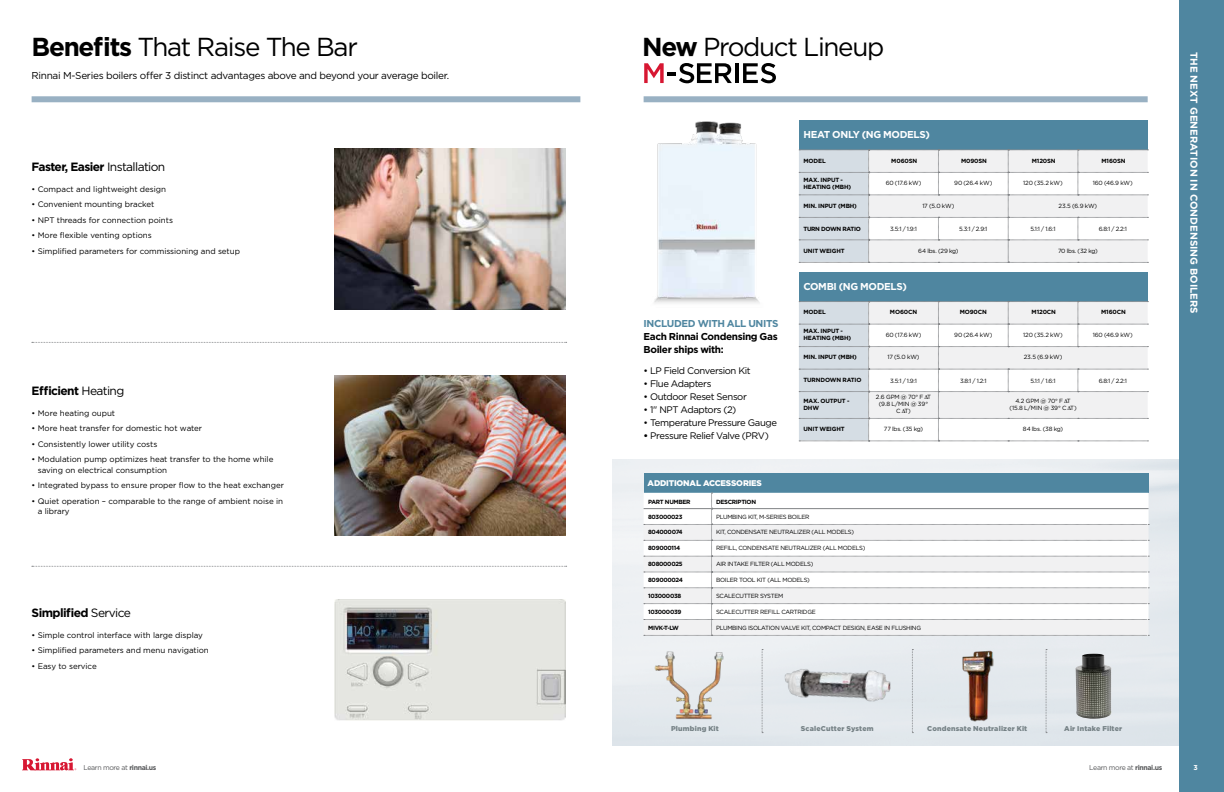
<style>
.page{position:relative;width:1224px;height:792px;background:#fff}
.page>*{position:absolute;margin:0;border:0;box-sizing:border-box;transform-origin:0 0}
.t1{font:26px "Gotham";letter-spacing:-.05em;color:#000}
.t2{font:700 12px "Gotham";letter-spacing:-.05em;color:#000}
.t3{font:10px "Gotham";letter-spacing:-.03em;color:#000}
.t4{font:700 10px/13px "Gotham";letter-spacing:-.04em;color:#000}
.t5{font:700 10px "Gotham";color:#fff}
.t6{font:700 10px "Gotham";letter-spacing:-.035em;color:#fff}
.t7{font:700 10px "Gotham";letter-spacing:-.04em;color:#4f86a0}
.t8{font:9.5px "Gotham";letter-spacing:-.04em;color:#000}
.t9{font:900 8.2px "Gotham";letter-spacing:-.02em;color:#fff}
.t10{font:8px/10.5px "Gotham";letter-spacing:-.005em;color:#000}
.t11{font:900 7px "Gotham";letter-spacing:.025em;color:#758185}
.t12{font:7px "Gotham";letter-spacing:-.05em;color:#58595b}
.t13{font:700 7px "Gotham";color:#fff}
.t14{font:6px "Gotham";letter-spacing:-.05em;color:#000}
.t15{font:700 6px/7px "Gotham";letter-spacing:-.025em;color:#000}
.t16{font:700 6px "Gotham";letter-spacing:-.05em;color:#000}
.t17{font:6px/7px "Gotham";letter-spacing:-.015em;color:#000;text-align:center}
.s1{font-weight:700}
.s2{font-weight:400}
</style>
<div class="page">
<svg style="left:22px;top:758px;width:54px;height:12px"></svg>
<div style="left:1179px;top:0;width:45px;height:792px;background:#4f86a0"></div>
<svg style="left:32px;top:342px;width:535px;height:1px"></svg>
<svg style="left:32px;top:566px;width:535px;height:1px"></svg>
<div style="left:32px;top:96px;width:548px;height:6px;background:#99b1c3"></div>
<img style="left:334px;top:599px;width:232px;height:121px">
<img style="left:334px;top:375px;width:232px;height:161px">
<img style="left:334px;top:148px;width:232px;height:162px">
<div style="left:644px;top:96px;width:504px;height:6px;background:#99b1c3"></div>
<div style="left:799px;top:120px;width:349px;height:30px;background:#4f86a0"></div>
<svg style="left:799px;top:150px;width:349px;height:113px"></svg>
<div style="left:799px;top:272px;width:349px;height:30px;background:#4f86a0"></div>
<svg style="left:799px;top:301px;width:349px;height:141px"></svg>
<img style="left:654px;top:300px;width:106px;height:3px">
<img style="left:655px;top:121px;width:103px;height:179px">
<div style="left:644px;top:473px;width:505px;height:20px;background:#4f86a0"></div>
<svg style="left:644px;top:493px;width:505px;height:143px"></svg>
<hr style="left:644px;top:508px;width:68px;height:1px;background:#808285">
<hr style="left:712px;top:508px;width:437px;height:1px;background:#808285">
<svg style="left:762px;top:649px;width:1px;height:84px"></svg>
<svg style="left:912px;top:649px;width:1px;height:84px"></svg>
<svg style="left:1046px;top:649px;width:1px;height:84px"></svg>
<img style="left:961px;top:649px;width:32px;height:73px">
<img style="left:783px;top:664px;width:111px;height:43px">
<img style="left:1075px;top:654px;width:37px;height:65px">
<svg style="left:644px;top:63px;width:88px;height:20px"></svg>
<hr style="left:735px;top:63px;width:4px;height:20px;background:#000">
<svg style="left:743px;top:63px;width:33px;height:20px"></svg>
<img style="left:649px;top:645px;width:85px;height:77px">
<h1 class="t1" style="left:32px;top:31px;width:328px"><span class="s1">Benefits</span> That Raise The Bar</h1>
<h1 class="t1" style="left:642px;top:31px;width:244px"><span class="s1">New</span> Product Lineup</h1>
<p class="t3" style="left:32px;top:69px;width:419px">Rinnai M-Series boilers offer 3 distinct advantages above and beyond your average boiler.</p>
<h2 class="t2" style="left:32px;top:159px;width:135px">Faster, Easier <span class="s2">Installation</span></h2>
<p class="t10" style="left:32px;top:183px;width:136px">• Compact and lightweight design</p>
<p class="t10" style="left:32px;top:199px;width:124px">• Convenient mounting bracket</p>
<p class="t10" style="left:32px;top:214px;width:143px">• NPT threads for connection points</p>
<p class="t10" style="left:32px;top:230px;width:122px">• More flexible venting options</p>
<p class="t10" style="left:32px;top:245px;width:210px">• Simplified parameters for commissioning and setup</p>
<h2 class="t2" style="left:32px;top:383px;width:94px">Efficient <span class="s2">Heating</span></h2>
<p class="t10" style="left:32px;top:407px;width:85px">• More heating ouput</p>
<p class="t10" style="left:32px;top:423px;width:172px">• More heat transfer for domestic hot water</p>
<p class="t10" style="left:32px;top:438px;width:127px">• Consistently lower utility costs</p>
<p class="t10" style="left:38px;top:454px;width:237px;text-indent:-6px">• Modulation pump optimizes heat transfer to the home while saving on electrical consumption</p>
<p class="t10" style="left:32px;top:480px;width:254px">• Integrated bypass to ensure proper flow to the heat exchanger</p>
<p class="t10" style="left:38px;top:496px;width:247px;text-indent:-6px">• Quiet operation – comparable to the range of ambient noise in a library</p>
<h2 class="t2" style="left:32px;top:605px;width:101px">Simplified <span class="s2">Service</span></h2>
<p class="t10" style="left:32px;top:629px;width:173px">• Simple control interface with large display</p>
<p class="t10" style="left:32px;top:645px;width:179px">• Simplified parameters and menu navigation</p>
<p class="t10" style="left:32px;top:660px;width:67px">• Easy to service</p>
<p class="t7" style="left:644px;top:317px;width:136px">INCLUDED WITH ALL UNITS</p>
<p class="t4" style="left:644px;top:330px;width:136px">Each Rinnai Condensing Gas<br>Boiler ships with:</p>
<p class="t8" style="left:644px;top:364px;width:109px">• LP Field Conversion Kit</p>
<p class="t8" style="left:644px;top:377px;width:69px">• Flue Adapters</p>
<p class="t8" style="left:644px;top:390px;width:105px">• Outdoor Reset Sensor</p>
<p class="t8" style="left:644px;top:403px;width:94px">• 1" NPT Adaptors (2)</p>
<p class="t8" style="left:644px;top:416px;width:135px">• Temperature Pressure Gauge</p>
<p class="t8" style="left:644px;top:429px;width:127px"><span class="s1">•</span> Pressure Relief Valve (PRV)</p>
<p class="t6" style="left:803px;top:128px;width:128px">HEAT ONLY (NG MODELS)</p>
<p class="t15" style="left:803px;top:157px;width:24px">MODEL</p>
<p class="t15" style="left:891px;top:157px;width:27px">M060SN</p>
<p class="t15" style="left:961px;top:157px;width:27px">M090SN</p>
<p class="t15" style="left:1032px;top:157px;width:25px">M120SN</p>
<p class="t15" style="left:1102px;top:157px;width:26px">M160SN</p>
<p class="t15" style="left:803px;top:176px;width:49px">MAX. INPUT -<br>HEATING (MBH)</p>
<p class="t14" style="left:886px;top:179px;width:37px">60 (17.6 kW)</p>
<p class="t14" style="left:954px;top:179px;width:40px">90 (26.4 kW)</p>
<p class="t14" style="left:1023px;top:179px;width:41px">120 (35.2 kW)</p>
<p class="t14" style="left:1093px;top:179px;width:42px">160 (46.9 kW)</p>
<p class="t15" style="left:803px;top:202px;width:55px">MIN. INPUT (MBH)</p>
<p class="t14" style="left:922px;top:202px;width:34px">17 (5.0 kW)</p>
<p class="t14" style="left:1059px;top:202px;width:40px">23.5 (6.9 kW)</p>
<p class="t16" style="left:803px;top:225px;width:59px">TURN DOWN RATIO</p>
<p class="t14" style="left:890px;top:225px;width:28px">3.5:1 / 1.9:1</p>
<p class="t14" style="left:959px;top:225px;width:30px">5.3:1 / 2.9:1</p>
<p class="t14" style="left:1031px;top:225px;width:26px">5.1:1 / 1.6:1</p>
<p class="t14" style="left:1099px;top:225px;width:30px">6.8:1 / 2.2:1</p>
<p class="t15" style="left:803px;top:247px;width:43px">UNIT WEIGHT</p>
<p class="t14" style="left:918px;top:247px;width:42px">64 lbs. (29 kg)</p>
<p class="t14" style="left:1058px;top:247px;width:41px">70 lbs. (32 kg)</p>
<p class="t6" style="left:803px;top:280px;width:105px">COMBI (NG MODELS)</p>
<p class="t15" style="left:803px;top:309px;width:24px">MODEL</p>
<p class="t15" style="left:890px;top:309px;width:29px">MO60CN</p>
<p class="t15" style="left:960px;top:309px;width:29px">MO90CN</p>
<p class="t15" style="left:1032px;top:309px;width:26px">M120CN</p>
<p class="t15" style="left:1101px;top:309px;width:26px">M160CN</p>
<p class="t15" style="left:803px;top:328px;width:49px">MAX. INPUT -<br>HEATING (MBH)</p>
<p class="t14" style="left:886px;top:331px;width:37px">60 (17.6 kW)</p>
<p class="t14" style="left:954px;top:331px;width:40px">90 (26.4 kW)</p>
<p class="t14" style="left:1023px;top:331px;width:41px">120 (35.2 kW)</p>
<p class="t14" style="left:1093px;top:331px;width:42px">160 (46.9 kW)</p>
<p class="t15" style="left:803px;top:354px;width:55px">MIN. INPUT (MBH)</p>
<p class="t14" style="left:888px;top:353px;width:34px">17 (5.0 kW)</p>
<p class="t14" style="left:1024px;top:353px;width:40px">23.5 (6.9 kW)</p>
<p class="t15" style="left:803px;top:376px;width:60px">TURNDOWN RATIO</p>
<p class="t14" style="left:890px;top:377px;width:28px">3.5:1 / 1.9:1</p>
<p class="t14" style="left:960px;top:377px;width:28px">3.8:1 / 1.2:1</p>
<p class="t14" style="left:1031px;top:377px;width:26px">5.1:1 / 1.6:1</p>
<p class="t14" style="left:1099px;top:377px;width:30px">6.8:1 / 2.2:1</p>
<p class="t15" style="left:803px;top:397px;width:48px">MAX. OUTPUT -<br>DHW</p>
<p class="t17" style="left:876px;top:394px;width:57px">2.6 GPM @ 70° F ∆T (9.8 L/MIN @ 39°<br>C ∆T)</p>
<p class="t17" style="left:1009px;top:397px;width:69px">4.2 GPM @ 70° F ∆T (15.8 L/MIN @ 39° C ∆T)</p>
<p class="t15" style="left:803px;top:425px;width:43px">UNIT WEIGHT</p>
<p class="t14" style="left:884px;top:425px;width:41px">77 lbs. (35 kg)</p>
<p class="t14" style="left:1023px;top:425px;width:42px">84 lbs. (38 kg)</p>
<p class="t9" style="left:648px;top:478px;width:116px">ADDITIONAL ACCESSORIES</p>
<p class="t16" style="left:648px;top:498px;width:44px">PART NUMBER</p>
<p class="t16" style="left:716px;top:498px;width:42px">DESCRIPTION</p>
<p class="t16" style="left:648px;top:513px;width:36px">803000023</p>
<p class="t14" style="left:716px;top:513px;width:95px">PLUMBING KIT, M-SERIES BOILER</p>
<p class="t16" style="left:648px;top:528px;width:36px">804000074</p>
<p class="t14" style="left:716px;top:529px;width:139px">KIT, CONDENSATE NEUTRALIZER (ALL MODELS)</p>
<p class="t16" style="left:648px;top:544px;width:34px">809000114</p>
<p class="t14" style="left:716px;top:544px;width:151px">REFILL, CONDENSATE NEUTRALIZER (ALL MODELS)</p>
<p class="t16" style="left:648px;top:560px;width:36px">808000025</p>
<p class="t14" style="left:716px;top:560px;width:99px">AIR INTAKE FILTER (ALL MODELS)</p>
<p class="t16" style="left:648px;top:576px;width:36px">809000024</p>
<p class="t14" style="left:716px;top:576px;width:95px">BOILER TOOL KIT (ALL MODELS)</p>
<p class="t16" style="left:648px;top:592px;width:35px">103000038</p>
<p class="t14" style="left:716px;top:592px;width:69px">SCALECUTTER SYSTEM</p>
<p class="t16" style="left:648px;top:608px;width:35px">103000039</p>
<p class="t14" style="left:716px;top:608px;width:101px">SCALECUTTER REFILL CARTRIDGE</p>
<p class="t15" style="left:648px;top:624px;width:32px">MIVK-T-LW</p>
<p class="t14" style="left:716px;top:624px;width:206px">PLUMBING ISOLATION VALVE KIT, COMPACT DESIGN, EASE IN FLUSHING</p>
<p class="t11" style="left:671px;top:724px;width:49px">Plumbing Kit</p>
<p class="t11" style="left:801px;top:724px;width:74px">ScaleCutter System</p>
<p class="t11" style="left:927px;top:724px;width:102px">Condensate Neutralizer Kit</p>
<p class="t11" style="left:1064px;top:724px;width:59px">Air Intake Filter</p>
<p class="t12" style="left:84px;top:763px;width:74px">Learn more at <span class="s1">rinnai.us</span></p>
<p class="t12" style="left:1089px;top:763px;width:74px">Learn more at <span class="s1">rinnai.us</span></p>
<p class="t5" style="left:1201px;top:52px;width:264px;rotate:90deg">THE NEXT GENERATION IN CONDENSING BOILERS</p>
<p class="t13" style="left:1194px;top:763px;width:6px">3</p>
</div>
